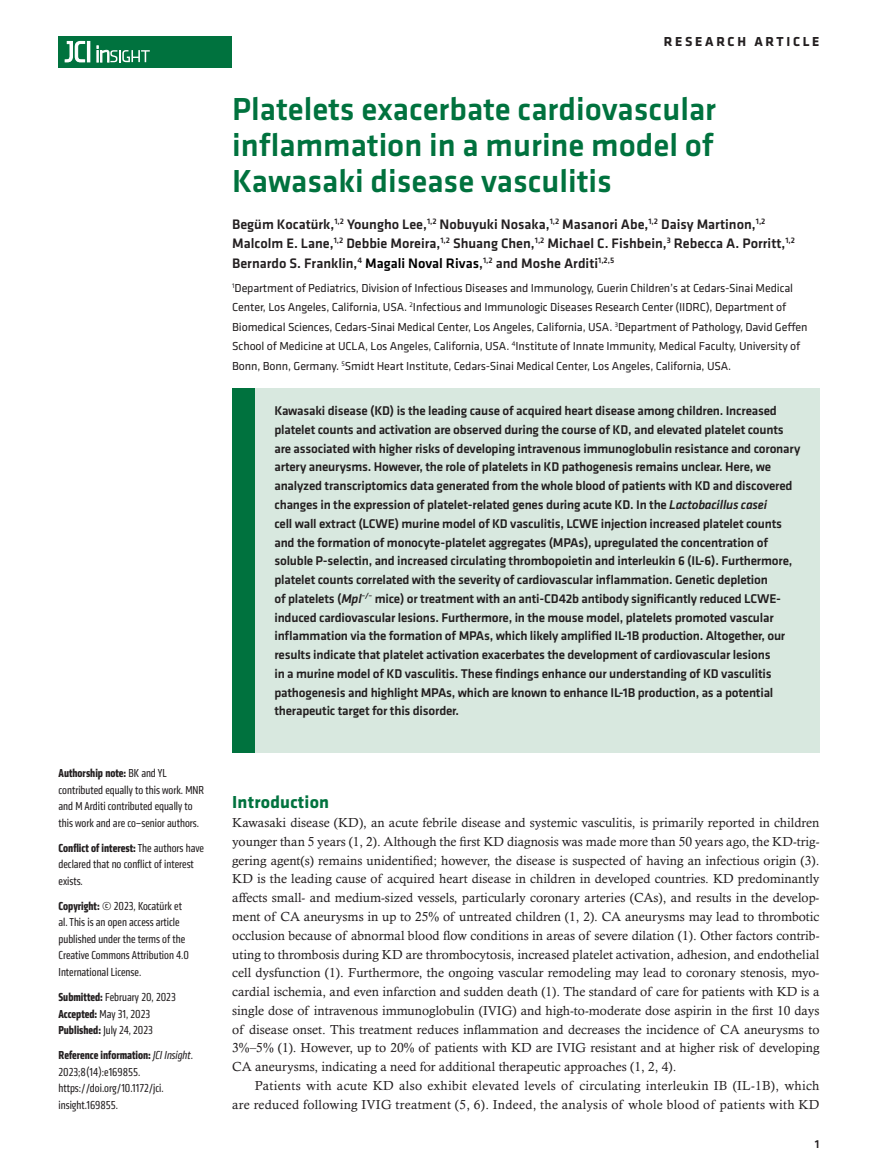
<style>
.page{position:relative;width:878px;height:1175px;background:#fff}
.page>*{position:absolute;margin:0;border:0;box-sizing:border-box;transform-origin:0 0}
.t1{font:500 33px/36px "Klavika Basic";color:#00723e;text-align:justify}
.t2{font:700 18px "Klavika";letter-spacing:.01em;color:#00723e}
.t3{font:500 14.25px/19.5px "Klavika Basic";color:#231f20}
.t4{font:700 13.5px "Klavika Basic";letter-spacing:.2em;color:#231f20}
.t5{font:13.2px/18.8px "Calisto MT Std";letter-spacing:.02em;color:#231f20;text-align:justify}
.t6{font:500 13.2px/18.8px "Klavika Basic";letter-spacing:-.015em;color:#231f20}
.t7{font:12px/19.5px "Klavika";letter-spacing:-.01em;color:#231f20}
.t8{font:condensed 12px/16.5px "Klavika";color:#231f20}
.t9{font:500 12px "Klavika Basic";color:#231f20}
.s1{font-weight:700}
.s2{font-style:italic}
.s3{color:#000}
</style>
<div class="page">
<div style="left:59px;top:36px;width:173px;height:31px;background:#00723e"></div>
<hr style="left:87px;top:41px;width:3px;height:21px;background:#fff">
<svg style="left:64px;top:41px;width:21px;height:22px"></svg>
<svg style="left:97px;top:46px;width:53px;height:16px"></svg>
<div style="left:232px;top:388px;width:587px;height:365px;background:#d8e8df"></div>
<div style="left:232px;top:388px;width:22px;height:365px;background:#00723e"></div>
<p class="t8" style="left:59px;top:765px;width:147px"><span class="s1">Authorship note:</span> BK and YL contributed equally to this work. MNR and M Arditi contributed equally to this work and are co–senior authors.</p>
<p class="t8" style="left:59px;top:839px;width:147px"><span class="s1">Conflict of interest:</span> The authors have declared that no conflict of interest exists.</p>
<p class="t8" style="left:59px;top:897px;width:132px"><span class="s1">Copyright:</span> © 2023, Kocatürk et al. This is an open access article published under the terms of the<br>Creative Commons Attribution 4.0<br>International License.</p>
<p class="t8" style="left:59px;top:988px;width:119px"><span class="s1">Submitted:</span> February 20, 2023<br><span class="s1">Accepted:</span> May 31, 2023<br><span class="s1">Published:</span> July 24, 2023</p>
<p class="t8" style="left:59px;top:1046px;width:136px"><span class="s1">Reference information:</span> <span class="s2">JCI Insight</span>.<br>2023;8(14):e169855. https://doi.org/10.1172/jci. insight.169855.</p>
<p class="t4" style="left:663px;top:32px;width:157px">RESEARCH ARTICLE</p>
<h1 class="t1" style="left:232px;top:91px;width:485px">Platelets exacerbate cardiovascular inflammation in a murine model of Kawasaki disease vasculitis</h1>
<p class="t3" style="left:232px;top:214px;width:564px">Begüm Kocatürk,<sup>1,2</sup> Youngho Lee,<sup>1,2</sup> Nobuyuki Nosaka,<sup>1,2</sup> Masanori Abe,<sup>1,2</sup> Daisy Martinon,<sup>1,2<br></sup>Malcolm E. Lane,<sup>1,2</sup> Debbie Moreira,<sup>1,2</sup> Shuang Chen,<sup>1,2</sup> Michael C. Fishbein,<sup>3</sup> Rebecca A. Porritt,<sup>1,2<br></sup>Bernardo S. Franklin,<sup>4</sup> <span class="s3">Magali Noval Rivas</span>,<sup>1,2</sup> and Moshe Arditi<sup>1,2,5</sup></p>
<p class="t7" style="left:232px;top:277px;width:577px"><sup>1</sup>Department of Pediatrics, Division of Infectious Diseases and Immunology, Guerin Children’s at Cedars-Sinai Medical Center, Los Angeles, California, USA. <sup>2</sup>Infectious and Immunologic Diseases Research Center (IIDRC), Department of Biomedical Sciences, Cedars-Sinai Medical Center, Los Angeles, California, USA. <sup>3</sup>Department of Pathology, David Geffen School of Medicine at UCLA, Los Angeles, California, USA. <sup>4</sup>Institute of Innate Immunity, Medical Faculty, University of Bonn, Bonn, Germany. <sup>5</sup>Smidt Heart Institute, Cedars-Sinai Medical Center, Los Angeles, California, USA.</p>
<p class="t6" style="left:274px;top:401px;width:527px">Kawasaki disease (KD) is the leading cause of acquired heart disease among children. Increased platelet counts and activation are observed during the course of KD, and elevated platelet counts are associated with higher risks of developing intravenous immunoglobulin resistance and coronary artery aneurysms. However, the role of platelets in KD pathogenesis remains unclear. Here, we analyzed transcriptomics data generated from the whole blood of patients with KD and discovered changes in the expression of platelet-related genes during acute KD. In the <span class="s2">Lactobacillus casei<br></span>cell wall extract (LCWE) murine model of KD vasculitis, LCWE injection increased platelet counts and the formation of monocyte-platelet aggregates (MPAs), upregulated the concentration of soluble P-selectin, and increased circulating thrombopoietin and interleukin 6 (IL-6). Furthermore, platelet counts correlated with the severity of cardiovascular inflammation. Genetic depletion<br>of platelets (<span class="s2">Mpl</span><sup>–/–</sup> mice) or treatment with an anti-CD42b antibody significantly reduced LCWE&shy;induced cardiovascular lesions. Furthermore, in the mouse model, platelets promoted vascular inflammation via the formation of MPAs, which likely amplified IL-1B production. Altogether, our results indicate that platelet activation exacerbates the development of cardiovascular lesions<br>in a murine model of KD vasculitis. These findings enhance our understanding of KD vasculitis pathogenesis and highlight MPAs, which are known to enhance IL-1B production, as a potential therapeutic target for this disorder.</p>
<h2 class="t2" style="left:232px;top:789px;width:98px">Introduction</h2>
<p class="t5" style="left:232px;top:813px;width:588px">Kawasaki disease (KD), an acute febrile disease and systemic vasculitis, is primarily reported in children younger than 5 years (1, 2). Although the first KD diagnosis was made more than 50 years ago, the KD-trig&shy;gering agent(s) remains unidentified; however, the disease is suspected of having an infectious origin (3).<br>KD is the leading cause of acquired heart disease in children in developed countries. KD predominantly affects small- and medium-sized vessels, particularly coronary arteries (CAs), and results in the develop&shy;ment of CA aneurysms in up to 25% of untreated children (1, 2). CA aneurysms may lead to thrombotic occlusion because of abnormal blood flow conditions in areas of severe dilation (1). Other factors contrib&shy;uting to thrombosis during KD are thrombocytosis, increased platelet activation, adhesion, and endothelial cell dysfunction (1). Furthermore, the ongoing vascular remodeling may lead to coronary stenosis, myo&shy;cardial ischemia, and even infarction and sudden death (1). The standard of care for patients with KD is a single dose of intravenous immunoglobulin (IVIG) and high-to-moderate dose aspirin in the first 10 days of disease onset. This treatment reduces inflammation and decreases the incidence of CA aneurysms to 3%–5% (1). However, up to 20% of patients with KD are IVIG resistant and at higher risk of developing CA aneurysms, indicating a need for additional therapeutic approaches (1, 2, 4).</p>
<p class="t5" style="left:232px;top:1076px;width:588px;text-align:right">Patients with acute KD also exhibit elevated levels of circulating interleukin IB (IL-1B), which<br>are reduced following IVIG treatment (5, 6). Indeed, the analysis of whole blood of patients with KD</p>
<p class="t9" style="left:814px;top:1135px;width:6px">1</p>
</div>
